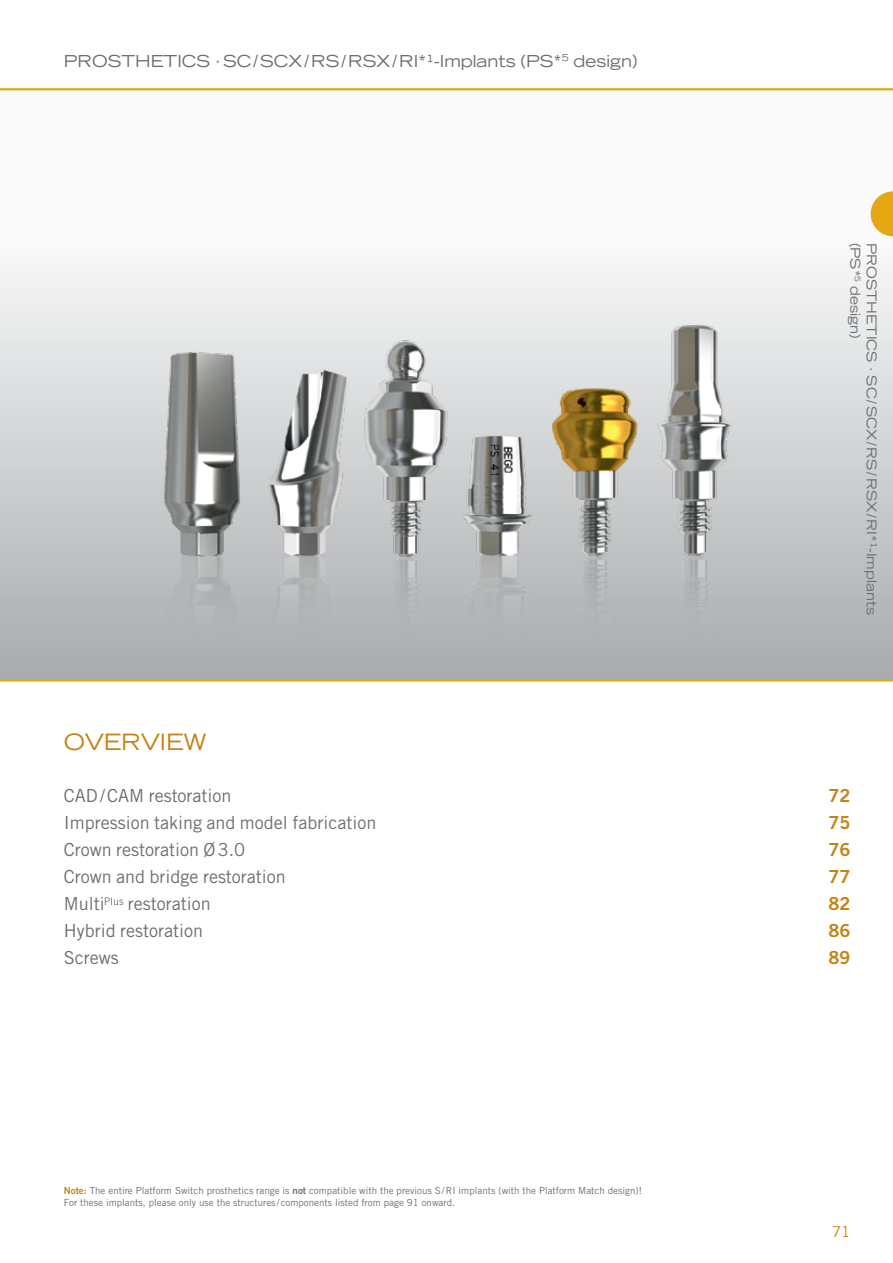
<style>
.page{position:relative;width:893px;height:1263px;background:#fff}
.page>*{position:absolute;margin:0;border:0;box-sizing:border-box;transform-origin:0 0}
.t1{font:expanded 22.5px "Trade Gothic LT Std";color:#c48312}
.t2{font:18px "Trade Gothic LT Pro";color:#6d6e71}
.t3{font:18px "Trade Gothic LT Pro Bd 2";color:#c48312}
.t4{font:expanded 16.5px "Trade Gothic LT Std";color:#6d6e71}
.t5{font:15px "Trade Gothic LT Pro";color:#c48312}
.t6{font:expanded 13.5px/16.5px "Trade Gothic LT Std";color:#6d6e71}
.t7{font:9.75px/12px "Trade Gothic LT Pro";color:#6d6e71}
.s1{font-family:"Trade Gothic LT Pro Bd 2";color:#c48312}
.s2{font-family:"Trade Gothic LT Pro Bd 2"}
</style>
<div class="page">
<div style="left:0;top:89px;width:893px;height:591px;background:linear-gradient(to bottom,#fff,#adafb1)"></div>
<hr style="left:0;top:88px;width:893px;height:2px;background:#e5a812">
<hr style="left:0;top:679px;width:893px;height:2px;background:#e5a812">
<svg style="left:871px;top:191px;width:22px;height:45px"></svg>
<img style="left:122px;top:283px;width:652px;height:396px">
<svg style="left:105px;top:897px;width:18px;height:8px"></svg>
<h3 class="t4" style="left:64px;top:50px;width:575px">PROSTHETICS ·SC/SCX/RS/RSX/RI*¹-Implants (PS*<sup>5</sup> design)</h3>
<h3 class="t6" style="left:880px;top:243px;width:374px;rotate:90deg">PROSTHETICS · SC/SCX/RS/RSX/RI*¹-Implants (PS*<sup>5</sup> design)</h3>
<h1 class="t1" style="left:64px;top:727px;width:144px">OVERVIEW</h1>
<h2 class="t2" style="left:64px;top:785px;width:169px">CAD/CAM restoration</h2>
<h2 class="t3" style="left:828px;top:785px;width:23px">72</h2>
<h2 class="t2" style="left:64px;top:812px;width:314px">Impression taking and model fabrication</h2>
<h2 class="t3" style="left:828px;top:812px;width:23px">75</h2>
<h2 class="t2" style="left:64px;top:839px;width:183px">Crown restoration Ø3.0</h2>
<h2 class="t3" style="left:828px;top:839px;width:23px">76</h2>
<h2 class="t2" style="left:64px;top:866px;width:224px">Crown and bridge restoration</h2>
<h2 class="t3" style="left:828px;top:866px;width:23px">77</h2>
<h2 class="t2" style="left:64px;top:893px;width:43px">Multi</h2>
<h2 class="t2" style="left:128px;top:893px;width:84px">restoration</h2>
<h2 class="t3" style="left:828px;top:893px;width:23px">82</h2>
<h2 class="t2" style="left:64px;top:920px;width:141px">Hybrid restoration</h2>
<h2 class="t3" style="left:828px;top:920px;width:23px">86</h2>
<h2 class="t2" style="left:64px;top:947px;width:56px">Screws</h2>
<h2 class="t3" style="left:828px;top:947px;width:23px">89</h2>
<p class="t7" style="left:64px;top:1184px;width:580px"><span class="s1">Note:</span> The entire Platform Switch prosthetics range is <span class="s2">not</span> compatible with the previous S/RI implants (with the Platform Match design)!<br>For these implants, please only use the structures / components listed from page 91 onward.</p>
<h3 class="t5" style="left:832px;top:1223px;width:20px">71</h3>
</div>
